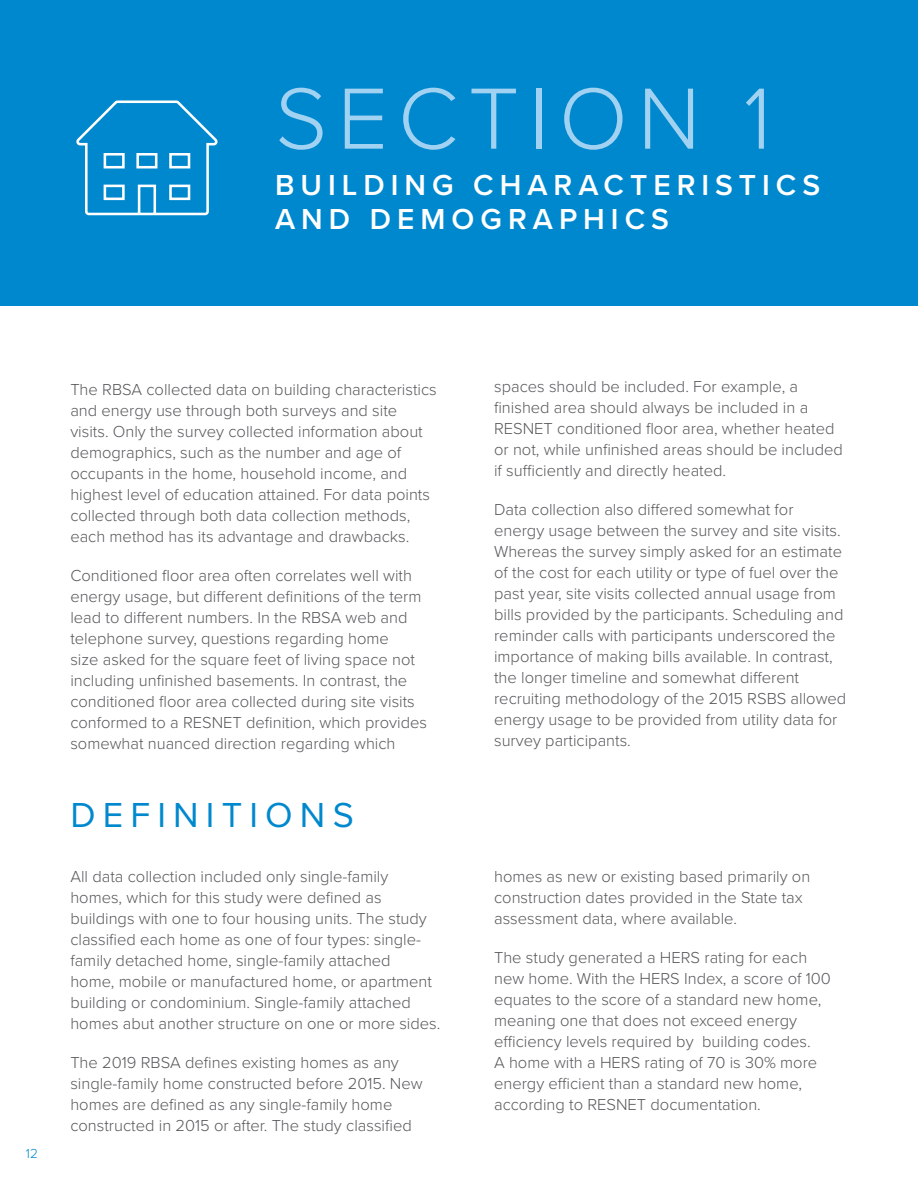
<style>
.page{position:relative;width:918px;height:1188px;background:#fff}
.page>*{position:absolute;margin:0;border:0;box-sizing:border-box;transform-origin:0 0}
.SECTION_A{font:300 90px "Proxima Nova";letter-spacing:.11em;color:#a1d2f1}
.SECTION_C{font:36px "Proxima Nova";letter-spacing:.2em;color:#0088ce}
.SECTION_B{font:600 30px/34.5px "Proxima Nova";letter-spacing:.2em;color:#fff}
.BODY_GREY{font:300 16.5px/21px "Proxima Nova";color:#57585a}
.t1{font:300 13.5px "Proxima Nova";color:#0088ce}
</style>
<div class="page">
<div style="left:0;top:0;width:918px;height:306px;background:#0088ce"></div>
<svg style="left:76px;top:100px;width:142px;height:116px"></svg>
<p class="SECTION_A" style="left:275px;top:52px;width:498px">SECTION 1</p>
<p class="SECTION_B" style="left:275px;top:167px;width:547px">BUILDING CHARACTERISTICS<br>AND DEMOGRAPHICS</p>
<p class="t1" style="left:26px;top:1144px;width:14px">12</p>
<p class="BODY_GREY" style="left:70px;top:378px;width:368px">The RBSA collected data on building characteristics and energy use through both surveys and site visits. Only the survey collected information about demographics, such as the number and age of occupants in the home, household income, and highest level of education attained. For data points collected through both data collection methods, each method has its advantage and drawbacks.</p>
<p class="BODY_GREY" style="left:70px;top:564px;width:358px">Conditioned floor area often correlates well with energy usage, but different definitions of the term lead to different numbers. In the RBSA web and telephone survey, questions regarding home<br>size asked for the square feet of living space not including unfinished basements. In contrast, the conditioned floor area collected during site visits conformed to a RESNET definition, which provides somewhat nuanced direction regarding which</p>
<p class="SECTION_C" style="left:70px;top:788px;width:285px">DEFINITIONS</p>
<p class="BODY_GREY" style="left:70px;top:865px;width:372px">All data collection included only single-family homes, which for this study were defined as buildings with one to four housing units. The study classified each home as one of four types: single&shy;family detached home, single-family attached<br>home, mobile or manufactured home, or apartment building or condominium. Single-family attached homes abut another structure on one or more sides.</p>
<p class="BODY_GREY" style="left:70px;top:1051px;width:354px">The 2019 RBSA defines existing homes as any single-family home constructed before 2015. New homes are defined as any single-family home constructed in 2015 or after. The study classified</p>
<p class="BODY_GREY" style="left:494px;top:375px;width:350px">spaces should be included. For example, a finished area should always be included in a RESNET conditioned floor area, whether heated or not, while unfinished areas should be included if sufficiently and directly heated.</p>
<p class="BODY_GREY" style="left:494px;top:498px;width:354px">Data collection also differed somewhat for energy usage between the survey and site visits.<br>Whereas the survey simply asked for an estimate of the cost for each utility or type of fuel over the past year, site visits collected annual usage from bills provided by the participants. Scheduling and reminder calls with participants underscored the importance of making bills available. In contrast, the longer timeline and somewhat different recruiting methodology of the 2015 RSBS allowed energy usage to be provided from utility data for survey participants.</p>
<p class="BODY_GREY" style="left:494px;top:865px;width:318px">homes as new or existing based primarily on construction dates provided in the State tax assessment data, where available.</p>
<p class="BODY_GREY" style="left:494px;top:946px;width:338px">The study generated a HERS rating for each new home. With the HERS Index, a score of 100 equates to the score of a standard new home, meaning one that does not exceed energy efficiency levels required by building codes.<br>A home with a HERS rating of 70 is 30% more energy efficient than a standard new home, according to RESNET documentation.</p>
</div>
